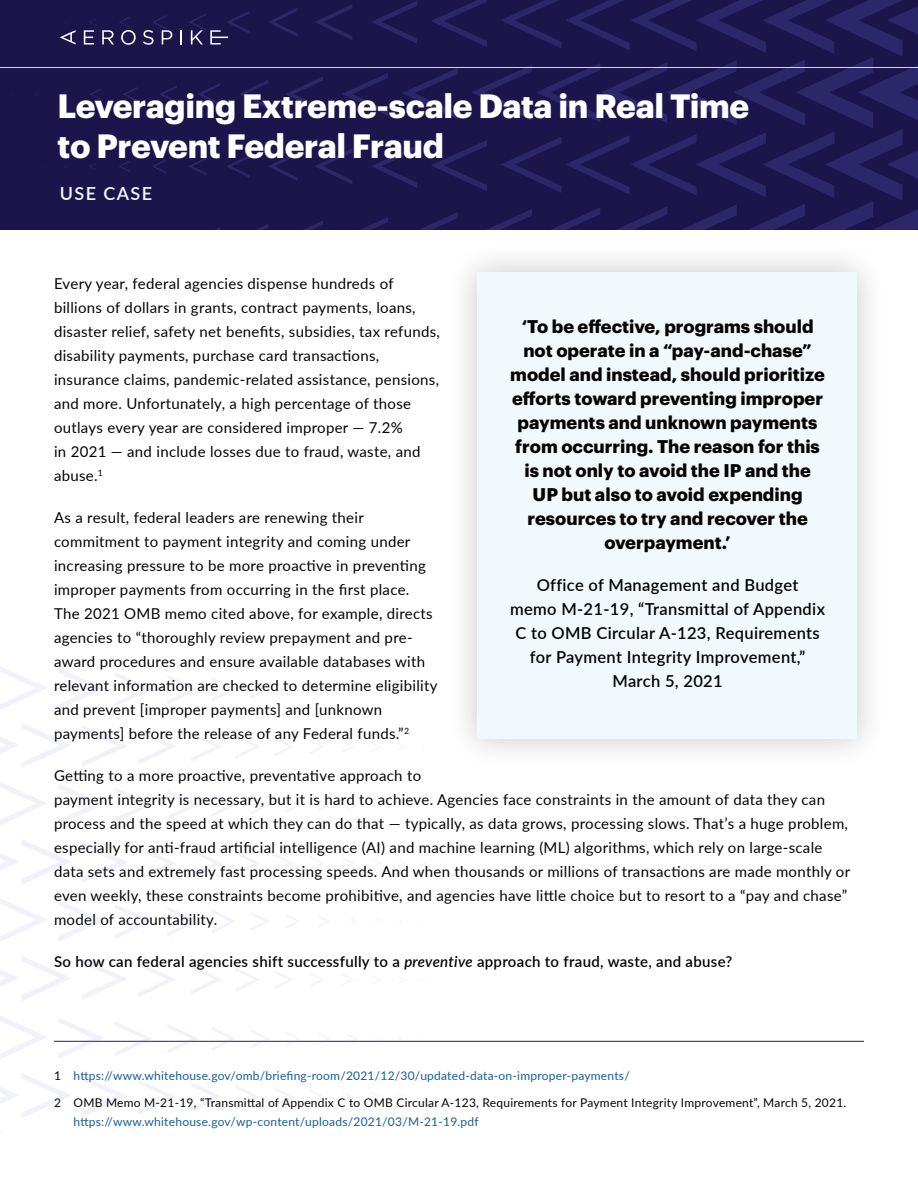
<style>
.page{position:relative;width:918px;height:1188px;background:#fff}
.page>*{position:absolute;margin:0;border:0;box-sizing:border-box;transform-origin:0 0}
.t1{font:700 33px/40.5px "Graphik";letter-spacing:-.01em;color:#fff}
.Body_text{font:700 18px/24px "Graphik";color:#040503;text-align:center}
.Page_ID{font:600 18px "Lato";letter-spacing:.08em;color:#f2f9fe}
.Body_text-2{font:600 16.5px/24px "Lato";letter-spacing:.02em;color:#040503;text-align:center}
.Body_text-3{font:15px/24px "Lato";letter-spacing:.02em;color:#040503}
.Body_text-4{font:600 15px "Lato";letter-spacing:.02em;color:#040503}
.Body_text-5{font:12px/19.5px "Lato";letter-spacing:.02em;color:#040503}
.Body_text-6{font:12px "Lato";letter-spacing:.02em;color:#175d9e}
.s1{font-style:italic}
.s2{color:#040503}
.s3{color:#175d9e}
</style>
<div class="page">
<img style="left:12px;top:0;width:906px;height:230px">
<hr style="left:0;top:67px;width:918px;height:1px;background:#d8d8d8">
<hr style="left:54px;top:1041px;width:810px;height:1px;background:#25215e">
<svg style="left:210px;top:30px;width:18px;height:14px"></svg>
<svg style="left:102px;top:30px;width:12px;height:15px"></svg>
<svg style="left:121px;top:30px;width:15px;height:15px"></svg>
<svg style="left:84px;top:30px;width:10px;height:15px"></svg>
<svg style="left:60px;top:30px;width:16px;height:15px"></svg>
<svg style="left:191px;top:30px;width:12px;height:15px"></svg>
<svg style="left:162px;top:30px;width:10px;height:14px"></svg>
<svg style="left:143px;top:30px;width:11px;height:15px"></svg>
<svg style="left:180px;top:30px;width:2px;height:14px"></svg>
<div style="left:447px;top:242px;width:440px;height:527px;background:#231f20;opacity:.25"></div>
<div style="left:477px;top:272px;width:379px;height:467px;background:#f1f9fd"></div>
<img style="left:0;top:667px;width:444px;height:467px">
<p class="t1" style="left:58px;top:82px;width:693px">Leveraging Extreme-scale Data in Real Time to Prevent Federal Fraud</p>
<p class="Page_ID" style="left:60px;top:180px;width:94px">USE CASE</p>
<p class="Body_text-3" style="left:54px;top:270px;width:387px">Every year, federal agencies dispense hundreds of billions of dollars in grants, contract payments, loans, disaster relief, safety net benefits, subsidies, tax refunds, disability payments, purchase card transactions, insurance claims, pandemic-related assistance, pensions, and more. Unfortunately, a high percentage of those outlays every year are considered improper — 7.2%<br>in 2021 — and include losses due to fraud, waste, and abuse.<sup>1</sup></p>
<p class="Body_text-3" style="left:54px;top:504px;width:385px">As a result, federal leaders are renewing their commitment to payment integrity and coming under increasing pressure to be more proactive in preventing improper payments from occurring in the first place.<br>The 2021 OMB memo cited above, for example, directs agencies to “thoroughly review prepayment and pre&shy;award procedures and ensure available databases with relevant information are checked to determine eligibility and prevent [improper payments] and [unknown payments] before the release of any Federal funds.”<sup>2</sup></p>
<p class="Body_text-3" style="left:54px;top:762px;width:798px">Getting to a more proactive, preventative approach to<br>payment integrity is necessary, but it is hard to achieve. Agencies face constraints in the amount of data they can process and the speed at which they can do that — typically, as data grows, processing slows. That’s a huge problem, especially for anti-fraud artificial intelligence (AI) and machine learning (ML) algorithms, which rely on large-scale data sets and extremely fast processing speeds. And when thousands or millions of transactions are made monthly or even weekly, these constraints become prohibitive, and agencies have little choice but to resort to a “pay and chase” model of accountability.</p>
<p class="Body_text-4" style="left:54px;top:950px;width:680px">So how can federal agencies shift successfully to a <span class="s1">preventive</span> approach to fraud, waste, and abuse?</p>
<p class="Body_text" style="left:510px;top:313px;width:316px">‘To be effective, programs should not operate in a “pay-and-chase” model and instead, should prioritize efforts toward preventing improper payments and unknown payments from occurring. The reason for this is not only to avoid the IP and the<br>UP but also to avoid expending resources to try and recover the overpayment.’</p>
<p class="Body_text-2" style="left:510px;top:572px;width:317px">Office of Management and Budget<br>memo M-21-19, “Transmittal of Appendix<br>C to OMB Circular A-123, Requirements for Payment Integrity Improvement,”<br>March 5, 2021</p>
<p class="Body_text-6" style="left:54px;top:1067px;width:577px"><span class="s2">1</span> https://www.whitehouse.gov/omb/briefing-room/2021/12/30/updated-data-on-improper-payments/</p>
<p class="Body_text-5" style="left:74px;top:1092px;width:774px;text-indent:-20px">2 OMB Memo M-21-19, “Transmittal of Appendix C to OMB Circular A-123, Requirements for Payment Integrity Improvement”, March 5, 2021. <span class="s3">https://www.whitehouse.gov/wp-content/uploads/2021/03/M-21-19.pdf</span></p>
</div>
